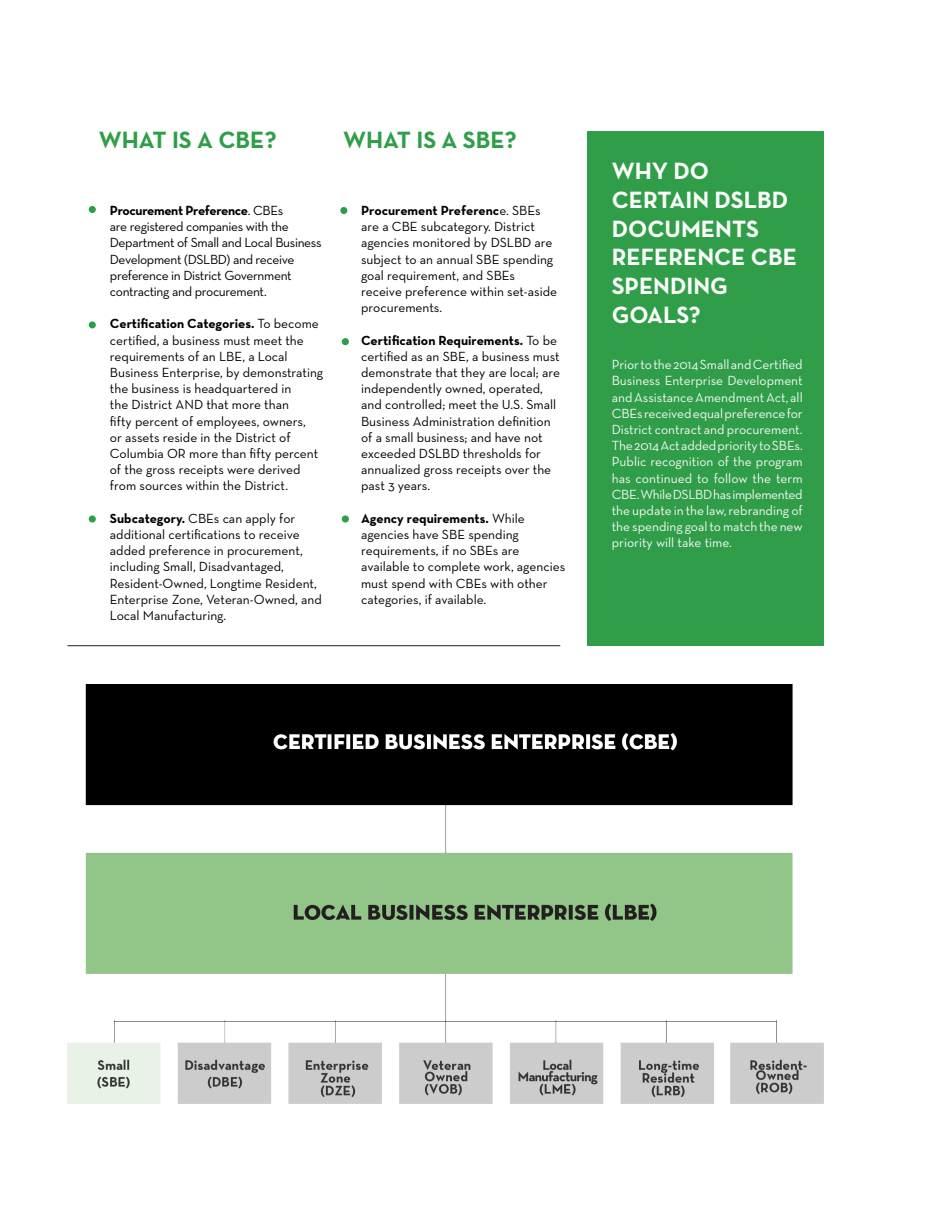
<style>
.page{position:relative;width:945px;height:1215px;background:#fff}
.page>*{position:absolute;margin:0;border:0;box-sizing:border-box;transform-origin:0 0}
.Headline2{font:700 24px/28.8px "Neutra Text";color:#fbfdfb}
.t1{font:700 24px "Neutra Text";color:#309e49}
.BulletBodyText{font:13.5px/16.2px "Neutra Text";color:#000}
.BodyText{font:13.5px/16.2px "Neutra Text";color:#f5f5f6;text-align:justify}
.BulletBodyText-2{font:13.5px/16.2px "Neutra Text";letter-spacing:-.025em;color:#000}
.s1{font-weight:700}
</style>
<div class="page">
<div style="left:89px;top:206px;width:7px;height:7px;background:#2b9e49;border-radius:50%"></div>
<div style="left:340px;top:207px;width:7px;height:7px;background:#2b9e49;border-radius:50%"></div>
<div style="left:89px;top:321px;width:7px;height:7px;background:#2b9e49;border-radius:50%"></div>
<div style="left:342px;top:338px;width:7px;height:7px;background:#2b9e49;border-radius:50%"></div>
<div style="left:89px;top:515px;width:7px;height:8px;background:#2b9e49;border-radius:50%"></div>
<div style="left:342px;top:515px;width:7px;height:8px;background:#2b9e49;border-radius:50%"></div>
<div style="left:587px;top:131px;width:237px;height:515px;background:#309e49"></div>
<img style="left:68px;top:685px;width:755px;height:418px">
<hr style="left:68px;top:645px;width:492px;height:1px;background:#231f20">
<p class="t1" style="left:99px;top:125px;width:179px">WHAT IS A CBE?</p>
<p class="t1" style="left:343px;top:125px;width:175px">WHAT IS A SBE?</p>
<p class="BulletBodyText-2" style="left:110px;top:202px;width:213px"><span class="s1">Procurement Preference</span>. CBEs<br>are registered companies with the Department of Small and Local Business Development (DSLBD) and receive preference in District Government contracting and procurement.</p>
<p class="BulletBodyText" style="left:110px;top:315px;width:215px"><span class="s1">Certification Categories.</span> To become certified, a business must meet the requirements of an LBE, a Local Business Enterprise, by demonstrating the business is headquartered in<br>the District AND that more than<br>fifty percent of employees, owners,<br>or assets reside in the District of Columbia OR more than fifty percent of the gross receipts were derived from sources within the District.</p>
<p class="BulletBodyText" style="left:110px;top:510px;width:214px"><span class="s1">Subcategory.</span> CBEs can apply for additional certifications to receive added preference in procurement, including Small, Disadvantaged, Resident-Owned, Longtime Resident, Enterprise Zone, Veteran-Owned, and Local Manufacturing.</p>
<p class="BulletBodyText" style="left:361px;top:202px;width:197px"><span class="s1">Procurement Preferenc</span>e. SBEs are a CBE subcategory. District agencies monitored by DSLBD are subject to an annual SBE spending goal requirement, and SBEs receive preference within set-aside procurements.</p>
<p class="BulletBodyText" style="left:361px;top:332px;width:200px"><span class="s1">Certification Requirements.</span> To be certified as an SBE, a business must demonstrate that they are local; are independently owned, operated, and controlled; meet the U.S. Small<br>Business Administration definition of a small business; and have not exceeded DSLBD thresholds for annualized gross receipts over the past 3 years.</p>
<p class="BulletBodyText" style="left:361px;top:510px;width:206px"><span class="s1">Agency requirements.</span> While agencies have SBE spending requirements, if no SBEs are available to complete work, agencies must spend with CBEs with other categories, if available.</p>
<p class="Headline2" style="left:612px;top:156px;width:178px">WHY DO<br>CERTAIN DSLBD<br>DOCUMENTS</p>
<p class="Headline2" style="left:612px;top:242px;width:187px">REFERENCE CBE</p>
<p class="Headline2" style="left:612px;top:271px;width:118px">SPENDING<br>GOALS?</p>
<p class="BodyText" style="left:612px;top:356px;width:193px">Prior to the 2014 Small and Certified Business Enterprise Development and Assistance Amendment Act, all CBEs received equal preference for District contract and procurement.<br>The 2014 Act added priority to SBEs.<br>Public recognition of the program has continued to follow the term CBE. While DSLBD has implemented the update in the law, rebranding of the spending goal to match the new priority will take time.</p>
</div>
